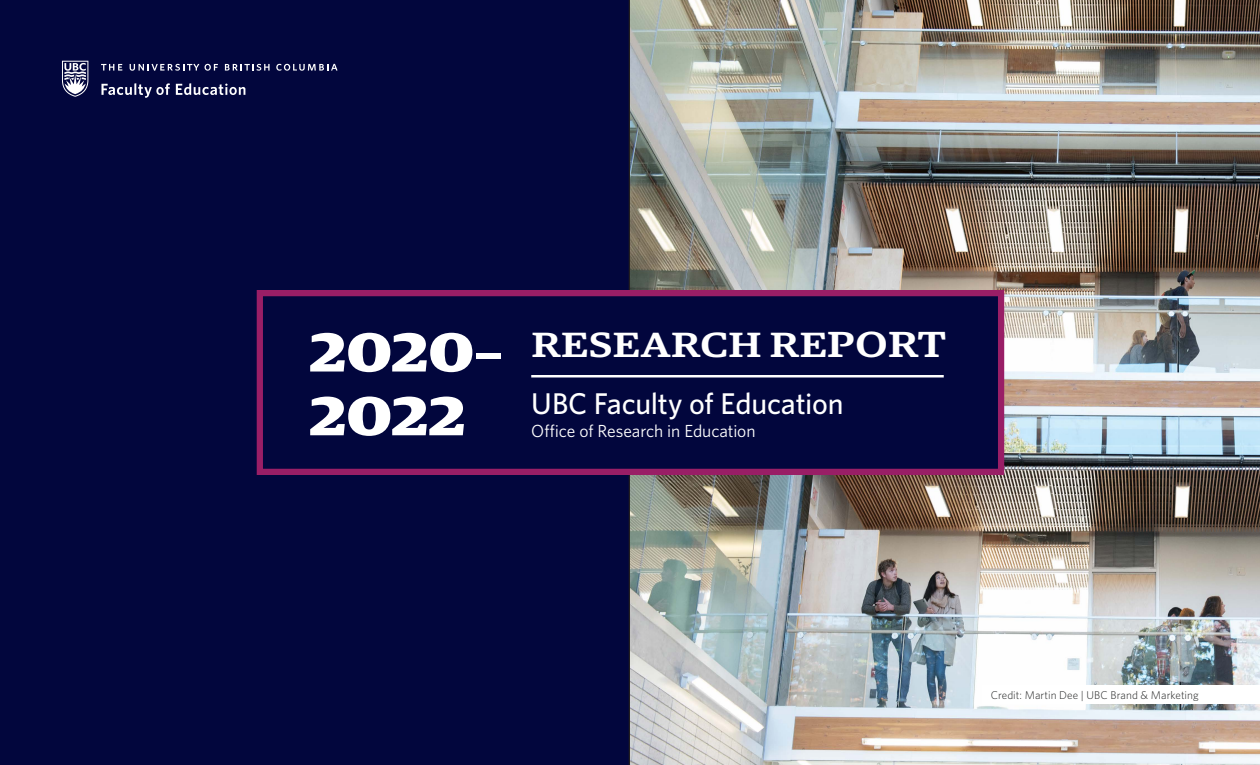
<style>
.page{position:relative;width:1260px;height:765px;background:#fff}
.page>*{position:absolute;margin:0;border:0;box-sizing:border-box;transform-origin:0 0}
.Year{font:700 55px/63.8px "Guardian Egyp";color:#fff;scale:1.25 1}
.t1{font:500 35px "Guardian Egyp";letter-spacing:.02em;color:#fff;scale:1.25 1}
.Faculty{font:500 30px "Whitney";letter-spacing:-.01em;color:#fff}
.Faculty-2{font:17.5px "Whitney";letter-spacing:-.005em;color:#fff}
.t2{font:300 11.25px "Whitney";letter-spacing:.005em;color:#1f2020}
.s1{font-size:36.25px}
</style>
<div class="page">
<img style="left:630px;top:0;width:630px;height:765px">
<div style="left:0;top:0;width:630px;height:765px;background:#02063d"></div>
<svg style="left:62px;top:61px;width:26px;height:36px"></svg>
<svg style="left:101px;top:64px;width:21px;height:7px"></svg>
<svg style="left:130px;top:64px;width:69px;height:7px"></svg>
<svg style="left:205px;top:64px;width:13px;height:7px"></svg>
<svg style="left:225px;top:64px;width:45px;height:7px"></svg>
<svg style="left:276px;top:64px;width:62px;height:7px"></svg>
<svg style="left:101px;top:83px;width:69px;height:15px"></svg>
<svg style="left:176px;top:83px;width:69px;height:12px"></svg>
<svg style="left:254px;top:287px;width:753px;height:191px"></svg>
<hr style="left:531px;top:375px;width:413px;height:3px;background:#fff">
<div style="left:982px;top:686px;width:278px;height:18px;background:#fff"></div>
<p class="Year" style="left:309px;top:315px;width:156px">2020–<br>2022</p>
<p class="t1" style="left:532px;top:320px;width:333px">RESEARCH RE<span class="s1">PORT</span></p>
<p class="Faculty" style="left:531px;top:384px;width:314px">UBC Faculty of Education</p>
<p class="Faculty-2" style="left:531px;top:419px;width:226px">Office of Research in Education</p>
<p class="t2" style="left:991px;top:688px;width:209px">Credit: Martin Dee | UBC Brand &amp; Marketing</p>
</div>
